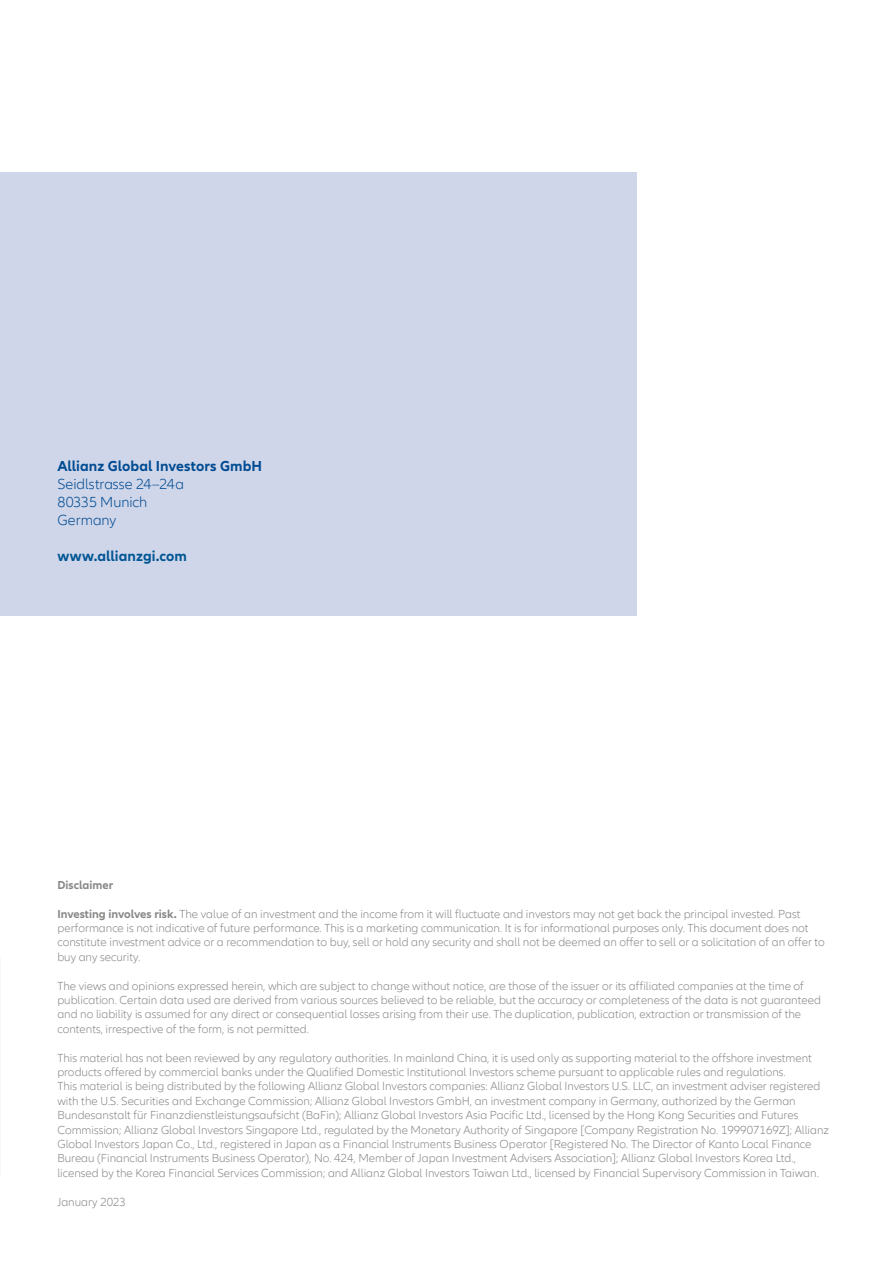
<style>
.page{position:relative;width:893px;height:1263px;background:#fff}
.page>*{position:absolute;margin:0;border:0;box-sizing:border-box;transform-origin:0 0}
.t1{font:300 15px/18px "Allianz Neo";color:#004b92}
.t2{font:700 15px "Allianz Neo";letter-spacing:.005em;color:#004b92}
.t3{font:700 15px "Allianz Neo";letter-spacing:.005em;color:#005594}
.t4{font:300 12px/14.4px "Allianz Neo";color:#878786}
.t5{font:700 12px "Allianz Neo";color:#878786}
.s1{font-weight:700}
</style>
<div class="page">
<div style="left:0;top:172px;width:637px;height:443px;background:#d0d6e9"></div>
<p class="t2" style="left:57px;top:458px;width:206px">Allianz Global Investors GmbH</p>
<p class="t1" style="left:57px;top:476px;width:128px">Seidlstrasse 24–24a<br>80335 Munich<br>Germany</p>
<p class="t3" style="left:57px;top:548px;width:131px">www.allianzgi.com</p>
<p class="t5" style="left:57px;top:878px;width:57px">Disclaimer</p>
<p class="t4" style="left:57px;top:907px;width:769px"><span class="s1">Investing involves risk.</span> The value of an investment and the income from it will fluctuate and investors may not get back the principal invested. Past performance is not indicative of future performance. This is a marketing communication. It is for informational purposes only. This document does not constitute investment advice or a recommendation to buy, sell or hold any security and shall not be deemed an offer to sell or a solicitation of an offer to buy any security.</p>
<p class="t4" style="left:57px;top:979px;width:765px">The views and opinions expressed herein, which are subject to change without notice, are those of the issuer or its affiliated companies at the time of publication. Certain data used are derived from various sources believed to be reliable, but the accuracy or completeness of the data is not guaranteed and no liability is assumed for any direct or consequential losses arising from their use. The duplication, publication, extraction or transmission of the contents, irrespective of the form, is not permitted.</p>
<p class="t4" style="left:57px;top:1051px;width:773px">This material has not been reviewed by any regulatory authorities. In mainland China, it is used only as supporting material to the offshore investment products offered by commercial banks under the Qualified Domestic Institutional Investors scheme pursuant to applicable rules and regulations.<br>This material is being distributed by the following Allianz Global Investors companies: Allianz Global Investors U.S. LLC, an investment adviser registered with the U.S. Securities and Exchange Commission; Allianz Global Investors GmbH, an investment company in Germany, authorized by the German Bundesanstalt für Finanzdienstleistungsaufsicht (BaFin); Allianz Global Investors Asia Pacific Ltd., licensed by the Hong Kong Securities and Futures Commission; Allianz Global Investors Singapore Ltd., regulated by the Monetary Authority of Singapore [Company Registration No. 199907169Z]; Allianz Global Investors Japan Co., Ltd., registered in Japan as a Financial Instruments Business Operator [Registered No. The Director of Kanto Local Finance Bureau (Financial Instruments Business Operator), No. 424, Member of Japan Investment Advisers Association]; Allianz Global Investors Korea Ltd., licensed by the Korea Financial Services Commission; and Allianz Global Investors Taiwan Ltd., licensed by Financial Supervisory Commission in Taiwan.</p>
<p class="t4" style="left:57px;top:1195px;width:70px">January 2023</p>
</div>
